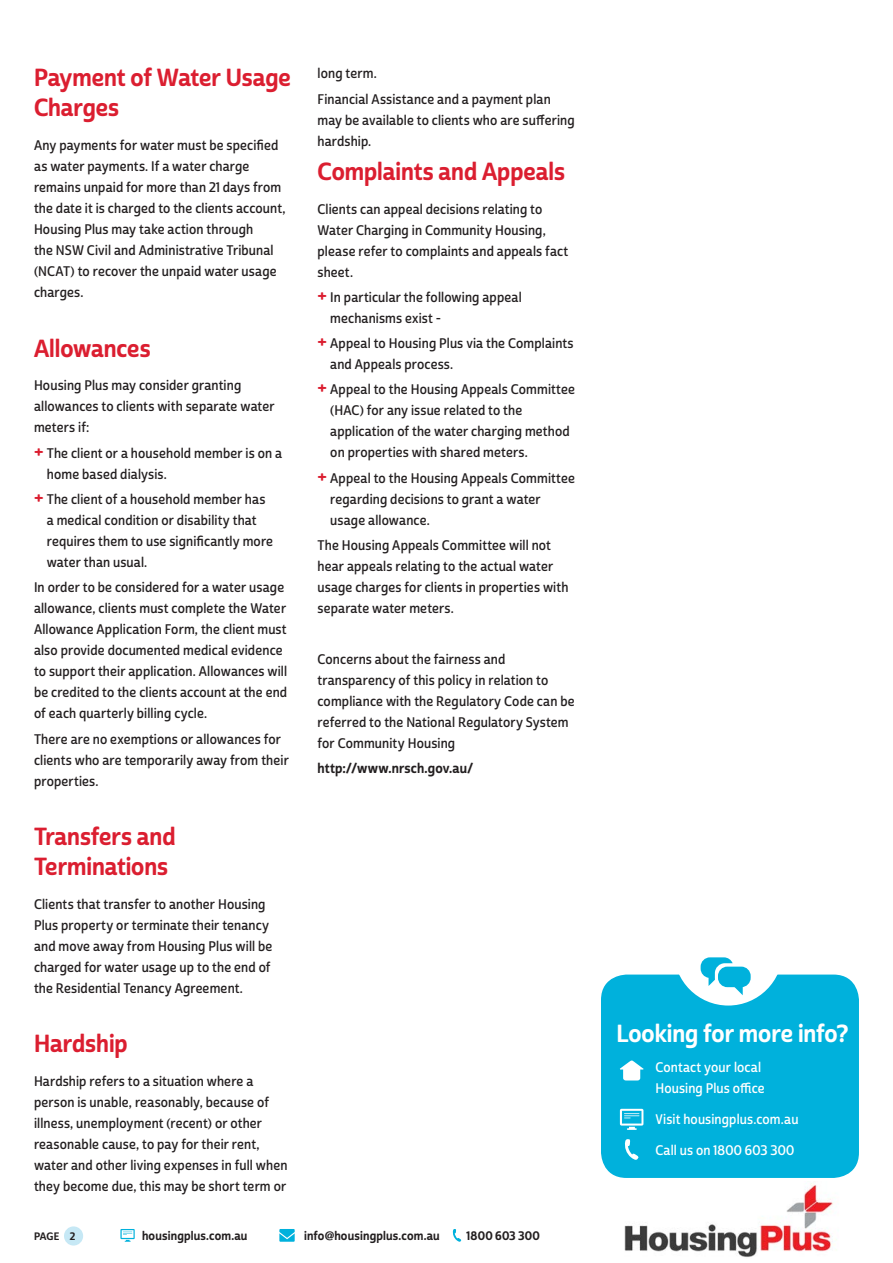
<style>
.page{position:relative;width:893px;height:1263px;background:#fff}
.page>*{position:absolute;margin:0;border:0;box-sizing:border-box;transform-origin:0 0}
.HEADING_2{font:24px/30px "Cabrito Sans Con Bol";color:#db1e30}
.t1{font:24px "Cabrito Sans Con Bol";color:#fff}
.BODY{font:13.5px/21px "Cabrito Sans Con Dem";letter-spacing:.01em;color:#231f20}
.t2{font:13.5px/21px "Cabrito Sans Con Dem";letter-spacing:.01em;color:#fff}
.BODY-2{font:13.5px "Cabrito Sans Con Bol";letter-spacing:.01em;color:#231f20}
.t3{font:12px "Cabrito Sans Con Bol";letter-spacing:.015em;color:#231f20}
.t4{font:10.5px "Cabrito Sans Con Bol";color:#231f20}
.s1{font-family:"Cabrito Sans Ext Ex B";font-size:18px;color:#db1e30}
</style>
<div class="page">
<div style="left:601px;top:974px;width:258px;height:204px;background:#00b1dc;border-radius:26px"></div>
<div style="left:674px;top:897px;width:109px;height:108px;background:#fff;border-radius:50%"></div>
<div style="left:718px;top:967px;width:33px;height:20px;background:#00b1dc;border-radius:9px"></div>
<svg style="left:701px;top:957px;width:42px;height:38px"></svg>
<svg style="left:620px;top:1060px;width:24px;height:20px"></svg>
<svg style="left:624px;top:1139px;width:15px;height:21px"></svg>
<svg style="left:620px;top:1109px;width:23px;height:21px"></svg>
<div style="left:64px;top:1226px;width:19px;height:19px;background:#c6e8f5;border-radius:50%"></div>
<svg style="left:452px;top:1229px;width:9px;height:13px"></svg>
<svg style="left:120px;top:1229px;width:15px;height:13px"></svg>
<svg style="left:279px;top:1229px;width:16px;height:13px"></svg>
<img style="left:624px;top:1183px;width:209px;height:74px">
<p class="HEADING_2" style="left:34px;top:63px;width:258px">Payment of Water Usage<br>Charges</p>
<p class="BODY" style="left:34px;top:135px;width:253px">Any payments for water must be specified as water payments. If a water charge remains unpaid for more than 21 days from the date it is charged to the clients account, Housing Plus may take action through<br>the NSW Civil and Administrative Tribunal (NCAT) to recover the unpaid water usage charges.</p>
<p class="HEADING_2" style="left:34px;top:334px;width:118px">Allowances</p>
<p class="BODY" style="left:34px;top:375px;width:242px">Housing Plus may consider granting allowances to clients with separate water meters if:</p>
<p class="BODY" style="left:47px;top:443px;width:237px;text-indent:-13px"><span class="s1">+</span> The client or a household member is on a home based dialysis.</p>
<p class="BODY" style="left:47px;top:489px;width:228px;text-indent:-13px"><span class="s1">+</span> The client of a household member has a medical condition or disability that requires them to use significantly more water than usual.</p>
<p class="BODY" style="left:34px;top:577px;width:255px">In order to be considered for a water usage allowance, clients must complete the Water Allowance Application Form, the client must also provide documented medical evidence to support their application. Allowances will be credited to the clients account at the end of each quarterly billing cycle.</p>
<p class="BODY" style="left:34px;top:729px;width:256px">There are no exemptions or allowances for clients who are temporarily away from their properties.</p>
<p class="HEADING_2" style="left:34px;top:822px;width:143px">Transfers and<br>Terminations</p>
<p class="BODY" style="left:34px;top:894px;width:240px">Clients that transfer to another Housing Plus property or terminate their tenancy and move away from Housing Plus will be charged for water usage up to the end of the Residential Tenancy Agreement.</p>
<p class="HEADING_2" style="left:34px;top:1029px;width:95px">Hardship</p>
<p class="BODY" style="left:34px;top:1071px;width:255px">Hardship refers to a situation where a person is unable, reasonably, because of illness, unemployment (recent) or other reasonable cause, to pay for their rent, water and other living expenses in full when they become due, this may be short term or</p>
<p class="BODY" style="left:317px;top:63px;width:61px">long term.</p>
<p class="BODY" style="left:317px;top:89px;width:259px">Financial Assistance and a payment plan may be available to clients who are suffering hardship.</p>
<p class="HEADING_2" style="left:317px;top:157px;width:249px">Complaints and Appeals</p>
<p class="BODY" style="left:317px;top:199px;width:252px">Clients can appeal decisions relating to<br>Water Charging in Community Housing, please refer to complaints and appeals fact sheet.</p>
<p class="BODY" style="left:330px;top:287px;width:193px;text-indent:-13px"><span class="s1">+</span> In particular the following appeal mechanisms exist -</p>
<p class="BODY" style="left:330px;top:333px;width:245px;text-indent:-13px"><span class="s1">+</span> Appeal to Housing Plus via the Complaints and Appeals process.</p>
<p class="BODY" style="left:330px;top:379px;width:246px;text-indent:-13px"><span class="s1">+</span> Appeal to the Housing Appeals Committee (HAC) for any issue related to the application of the water charging method on properties with shared meters.</p>
<p class="BODY" style="left:330px;top:468px;width:246px;text-indent:-13px"><span class="s1">+</span> Appeal to the Housing Appeals Committee regarding decisions to grant a water usage allowance.</p>
<p class="BODY" style="left:317px;top:535px;width:252px">The Housing Appeals Committee will not hear appeals relating to the actual water usage charges for clients in properties with separate water meters.</p>
<p class="BODY" style="left:317px;top:649px;width:259px">Concerns about the fairness and transparency of this policy in relation to compliance with the Regulatory Code can be referred to the National Regulatory System for Community Housing</p>
<p class="BODY-2" style="left:317px;top:759px;width:158px">http://www.nrsch.gov.au/</p>
<p class="t4" style="left:34px;top:1229px;width:43px">PAGE 2</p>
<p class="t3" style="left:142px;top:1228px;width:107px">housingplus.com.au</p>
<p class="t3" style="left:304px;top:1228px;width:137px">info@housingplus.com.au</p>
<p class="t3" style="left:467px;top:1228px;width:75px">1800 603 300</p>
<h1 class="t1" style="left:616px;top:1019px;width:234px">Looking for more info?</h1>
<p class="t2" style="left:655px;top:1057px;width:111px">Contact your local<br>Housing Plus office</p>
<p class="t2" style="left:655px;top:1109px;width:145px">Visit housingplus.com.au</p>
<p class="t2" style="left:655px;top:1140px;width:140px">Call us on 1800 603 300</p>
</div>
